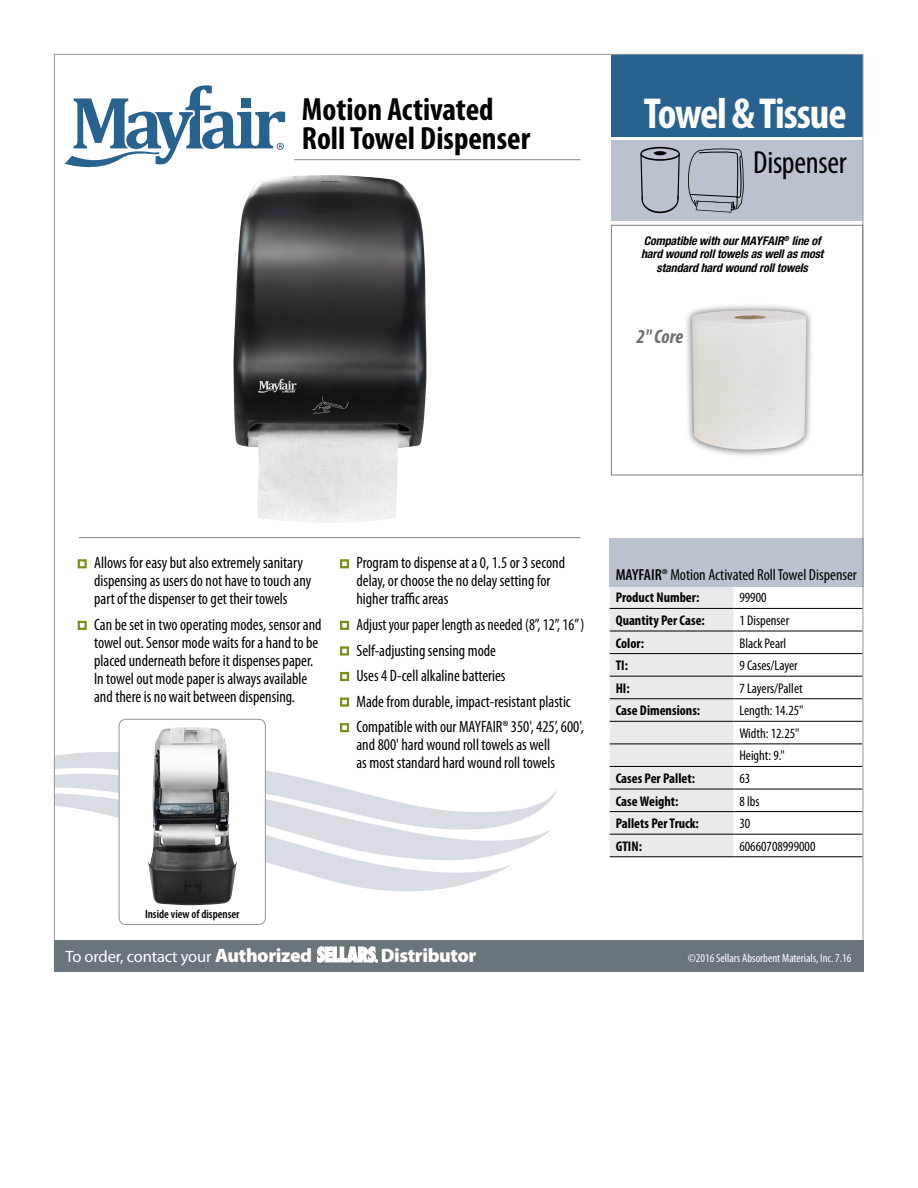
<style>
.page{position:relative;width:918px;height:1188px;background:#fff}
.page>*{position:absolute;margin:0;border:0;box-sizing:border-box;transform-origin:0 0}
.t1{font:700 condensed 43.5px "Myriad Pro";letter-spacing:-.025em;color:#fff}
.t2{font:700 condensed 32.25px/28.5px "Myriad Pro";color:#000}
.t3{font:condensed 32.1px "Myriad Pro";letter-spacing:-.01em;color:#000}
.t4{font:italic 700 condensed 19.8px "Myriad Pro";color:#6d6e71}
.t5{font:900 19.5px "Myriad Pro";letter-spacing:-.02em;color:#fff}
.t6{font:condensed 16.5px/18px "Myriad Pro";color:#000}
.t7{font:condensed 16.5px/25.5px "Myriad Pro";color:#000;scale:.93 1}
.t8{font:16.5px "Myriad Pro";letter-spacing:-.01em;color:#fff}
.t9{font:condensed 16.05px "Myriad Pro";color:#000}
.t10{font:condensed 14.1px/22.5px "Myriad Pro";color:#000}
.t11{font:700 condensed 14.1px "Myriad Pro";color:#000}
.t12{font:italic 700 condensed 12px/13.5px "Helvetica Neue";letter-spacing:-.01em;color:#000;text-align:center}
.t13{font:condensed 12px "Myriad Pro";color:#fff}
.t14{font:600 condensed 12px "Myriad Pro";color:#000}
.s1{font-weight:600}
.s2{font-weight:900;font-size:19.5px}
</style>
<div class="page">
<div style="left:610px;top:587px;width:123px;height:269px;background:#e8eaee"></div>
<hr style="left:610px;top:608px;width:123px;height:1px;background:#000">
<hr style="left:733px;top:608px;width:130px;height:1px;background:#000">
<hr style="left:610px;top:631px;width:123px;height:1px;background:#000">
<hr style="left:610px;top:653px;width:123px;height:1px;background:#000">
<hr style="left:733px;top:631px;width:130px;height:1px;background:#000">
<hr style="left:733px;top:653px;width:130px;height:1px;background:#000">
<hr style="left:610px;top:676px;width:123px;height:1px;background:#000">
<hr style="left:733px;top:676px;width:130px;height:1px;background:#000">
<hr style="left:610px;top:698px;width:123px;height:1px;background:#000">
<hr style="left:733px;top:698px;width:130px;height:1px;background:#000">
<hr style="left:610px;top:721px;width:123px;height:1px;background:#000">
<hr style="left:610px;top:744px;width:123px;height:1px;background:#000">
<hr style="left:610px;top:766px;width:123px;height:1px;background:#000">
<hr style="left:610px;top:789px;width:123px;height:1px;background:#000">
<hr style="left:610px;top:811px;width:123px;height:1px;background:#000">
<hr style="left:610px;top:834px;width:123px;height:1px;background:#000">
<hr style="left:610px;top:856px;width:123px;height:1px;background:#000">
<hr style="left:733px;top:721px;width:130px;height:1px;background:#000">
<hr style="left:733px;top:744px;width:130px;height:1px;background:#000">
<hr style="left:733px;top:766px;width:130px;height:1px;background:#000">
<hr style="left:733px;top:789px;width:130px;height:1px;background:#000">
<hr style="left:733px;top:811px;width:130px;height:1px;background:#000">
<hr style="left:733px;top:834px;width:130px;height:1px;background:#000">
<hr style="left:733px;top:856px;width:130px;height:1px;background:#000">
<div style="left:610px;top:539px;width:254px;height:48px;background:#b9c2ce"></div>
<svg style="left:56px;top:742px;width:502px;height:57px"></svg>
<svg style="left:56px;top:769px;width:496px;height:82px"></svg>
<svg style="left:56px;top:788px;width:455px;height:108px"></svg>
<div style="left:611px;top:54px;width:252px;height:82px;background:#28628e"></div>
<div style="left:611px;top:140px;width:252px;height:81px;background:#b9c2ce"></div>
<hr style="left:79px;top:537px;width:501px;height:1px;background:#000">
<hr style="left:294px;top:159px;width:286px;height:1px;background:#000">
<svg style="left:65px;top:85px;width:220px;height:83px"></svg>
<div style="left:55px;top:940px;width:809px;height:32px;background:#6a747b"></div>
<svg style="left:317px;top:947px;width:61px;height:15px"></svg>
<div style="left:611px;top:225px;width:252px;height:250px;border:1px solid #7c7e81"></div>
<div style="left:78px;top:559px;width:9px;height:9px;border:2px solid #788e1e"></div>
<div style="left:78px;top:621px;width:9px;height:9px;border:2px solid #788e1e"></div>
<div style="left:340px;top:559px;width:9px;height:9px;border:2px solid #788e1e"></div>
<div style="left:340px;top:621px;width:9px;height:9px;border:2px solid #788e1e"></div>
<div style="left:340px;top:646px;width:9px;height:10px;border:2px solid #788e1e"></div>
<div style="left:340px;top:672px;width:9px;height:9px;border:2px solid #788e1e"></div>
<div style="left:340px;top:698px;width:9px;height:9px;border:2px solid #788e1e"></div>
<div style="left:340px;top:723px;width:9px;height:9px;border:2px solid #788e1e"></div>
<div style="left:684px;top:302px;width:131px;height:156px;background:#000;opacity:.65"></div>
<img style="left:687px;top:311px;width:119px;height:140px">
<svg style="left:640px;top:147px;width:40px;height:66px"></svg>
<svg style="left:688px;top:148px;width:56px;height:65px"></svg>
<img style="left:233px;top:175px;width:194px;height:348px">
<div style="left:119px;top:719px;width:146px;height:205px;background:#fff;border-radius:7px"></div>
<div style="left:119px;top:719px;width:147px;height:206px;border:1px solid #939598;border-radius:7px"></div>
<img style="left:148px;top:727px;width:89px;height:178px">
<h2 class="t2" style="left:302px;top:94px;width:230px">Motion Activated<br>Roll Towel Dispenser</h2>
<h1 class="t1" style="left:644px;top:86px;width:204px">Towel &amp; Tissue</h1>
<h3 class="t3" style="left:753px;top:143px;width:95px">Dispenser</h3>
<p class="t12" style="left:641px;top:234px;width:184px">Compatible with our MAYFAIR<sup>®</sup> line of hard wound roll towels as well as most standard hard wound roll towels</p>
<p class="t4" style="left:637px;top:325px;width:48px">2" Core</p>
<p class="t6" style="left:94px;top:554px;width:219px">Allows for easy but also extremely sanitary dispensing as users do not have to touch any part of the dispenser to get their towels</p>
<p class="t6" style="left:94px;top:615px;width:229px">Can be set in two operating modes, sensor and towel out. Sensor mode waits for a hand to be placed underneath before it dispenses paper.<br>In towel out mode paper is always available and there is no wait between dispensing.</p>
<p class="t14" style="left:145px;top:907px;width:96px">Inside view of dispenser</p>
<p class="t6" style="left:356px;top:554px;width:210px">Program to dispense at a 0, 1.5 or 3 second delay, or choose the no delay setting for higher traffic areas</p>
<p class="t7" style="left:356px;top:612px;width:247px">Adjust your paper length as needed (8”, 12”, 16” )<br>Self-adjusting sensing mode<br>Uses 4 D-cell alkaline batteries<br>Made from durable, impact-resistant plastic Compatible with our MAYFAIR® 350', 425’, 600',</p>
<p class="t6" style="left:356px;top:736px;width:200px">and 800' hard wound roll towels as well as most standard hard wound roll towels</p>
<p class="t9" style="left:616px;top:565px;width:243px"><span class="s1">MAYFAIR®</span> Motion Activated Roll Towel Dispenser</p>
<p class="t11" style="left:616px;top:589px;width:85px">Product Number:</p>
<p class="t10" style="left:739px;top:586px;width:29px">99900</p>
<p class="t11" style="left:616px;top:611px;width:91px">Quantity Per Case:</p>
<p class="t10" style="left:739px;top:609px;width:51px">1 Dispenser</p>
<p class="t11" style="left:616px;top:634px;width:30px">Color:</p>
<p class="t10" style="left:739px;top:632px;width:48px">Black Pearl</p>
<p class="t11" style="left:616px;top:657px;width:14px">TI:</p>
<p class="t10" style="left:739px;top:654px;width:60px">9 Cases/Layer</p>
<p class="t11" style="left:616px;top:679px;width:16px">HI:</p>
<p class="t10" style="left:739px;top:677px;width:65px">7 Layers/Pallet</p>
<p class="t11" style="left:616px;top:702px;width:86px">Case Dimensions:</p>
<p class="t10" style="left:739px;top:699px;width:66px">Length: 14.25"<br>Width: 12.25"<br>Height: 9."</p>
<p class="t11" style="left:616px;top:770px;width:81px">Cases Per Pallet:</p>
<p class="t10" style="left:739px;top:767px;width:12px">63</p>
<p class="t11" style="left:616px;top:792px;width:64px">Case Weight:</p>
<p class="t10" style="left:739px;top:790px;width:22px">8 lbs</p>
<p class="t11" style="left:616px;top:815px;width:85px">Pallets Per Truck:</p>
<p class="t10" style="left:739px;top:812px;width:12px">30</p>
<p class="t11" style="left:616px;top:837px;width:28px">GTIN:</p>
<p class="t10" style="left:739px;top:835px;width:77px">60660708999000</p>
<p class="t8" style="left:66px;top:946px;width:248px">To order, contact your <span class="s2">Authorized</span></p>
<p class="t5" style="left:381px;top:942px;width:97px">Distributor</p>
<p class="t13" style="left:688px;top:951px;width:165px">©2016 Sellars Absorbent Materials, Inc. 7.16</p>
</div>
